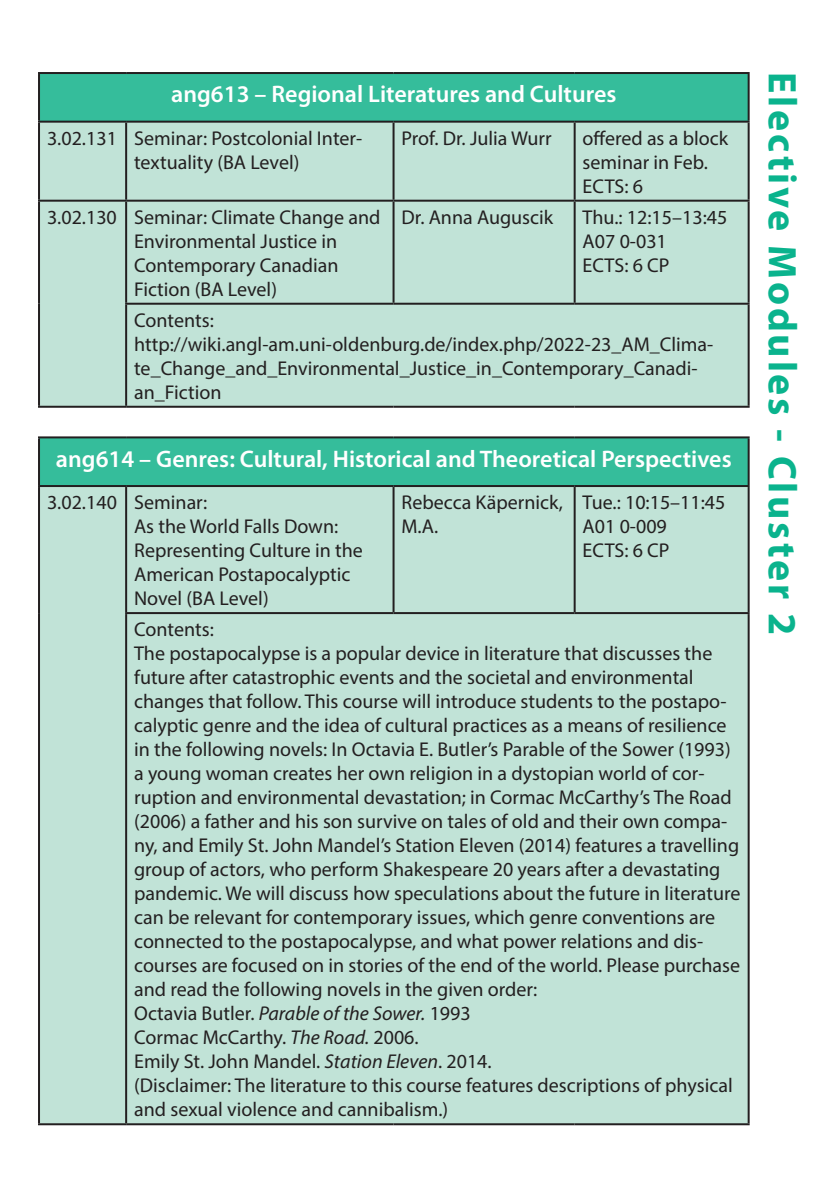
<style>
.page{position:relative;width:840px;height:1191px;background:#fff}
.page>*{position:absolute;margin:0;border:0;box-sizing:border-box;transform-origin:0 0}
.t1{font:700 40px "Myriad Pro";letter-spacing:.07em;color:#0ab38d}
.t2{font:600 24px "Myriad Pro";color:#fff}
.t3{font:20px/24px "Myriad Pro";color:#231f20}
.s1{font-style:italic}
</style>
<div class="page">
<div style="left:39px;top:73px;width:709px;height:49px;background:#35bd9b"></div>
<div style="left:40px;top:123px;width:707px;height:283px;background:#c1e3d7"></div>
<hr style="left:38px;top:72px;width:88px;height:2px;background:#231f20">
<hr style="left:38px;top:74px;width:2px;height:47px;background:#231f20">
<hr style="left:126px;top:72px;width:267px;height:2px;background:#231f20">
<hr style="left:393px;top:72px;width:181px;height:2px;background:#231f20">
<hr style="left:574px;top:72px;width:175px;height:2px;background:#231f20">
<hr style="left:747px;top:74px;width:2px;height:47px;background:#231f20">
<hr style="left:38px;top:121px;width:88px;height:2px;background:#231f20">
<hr style="left:38px;top:123px;width:2px;height:77px;background:#231f20">
<hr style="left:126px;top:121px;width:267px;height:2px;background:#231f20">
<hr style="left:125px;top:123px;width:2px;height:77px;background:#231f20">
<hr style="left:393px;top:121px;width:181px;height:2px;background:#231f20">
<hr style="left:392px;top:123px;width:2px;height:77px;background:#231f20">
<hr style="left:574px;top:121px;width:175px;height:2px;background:#231f20">
<hr style="left:573px;top:123px;width:2px;height:77px;background:#231f20">
<hr style="left:747px;top:123px;width:2px;height:77px;background:#231f20">
<hr style="left:38px;top:200px;width:88px;height:2px;background:#231f20">
<hr style="left:38px;top:202px;width:2px;height:102px;background:#231f20">
<hr style="left:126px;top:200px;width:267px;height:2px;background:#231f20">
<hr style="left:125px;top:202px;width:2px;height:101px;background:#231f20">
<hr style="left:393px;top:200px;width:181px;height:2px;background:#231f20">
<hr style="left:392px;top:202px;width:2px;height:101px;background:#231f20">
<hr style="left:574px;top:200px;width:175px;height:2px;background:#231f20">
<hr style="left:573px;top:202px;width:2px;height:101px;background:#231f20">
<hr style="left:747px;top:202px;width:2px;height:101px;background:#231f20">
<hr style="left:38px;top:304px;width:2px;height:102px;background:#231f20">
<hr style="left:125px;top:303px;width:268px;height:2px;background:#231f20">
<hr style="left:125px;top:305px;width:2px;height:101px;background:#231f20">
<hr style="left:393px;top:303px;width:181px;height:2px;background:#231f20">
<hr style="left:574px;top:303px;width:175px;height:2px;background:#231f20">
<hr style="left:747px;top:305px;width:2px;height:101px;background:#231f20">
<hr style="left:38px;top:406px;width:88px;height:2px;background:#231f20">
<hr style="left:126px;top:406px;width:267px;height:2px;background:#231f20">
<hr style="left:393px;top:406px;width:181px;height:2px;background:#231f20">
<hr style="left:574px;top:406px;width:175px;height:2px;background:#231f20">
<div style="left:39px;top:437px;width:709px;height:49px;background:#35bd9b"></div>
<div style="left:40px;top:487px;width:707px;height:636px;background:#c1e3d7"></div>
<hr style="left:38px;top:436px;width:88px;height:2px;background:#231f20">
<hr style="left:38px;top:438px;width:2px;height:47px;background:#231f20">
<hr style="left:126px;top:436px;width:267px;height:2px;background:#231f20">
<hr style="left:393px;top:436px;width:181px;height:2px;background:#231f20">
<hr style="left:574px;top:436px;width:175px;height:2px;background:#231f20">
<hr style="left:747px;top:438px;width:2px;height:47px;background:#231f20">
<hr style="left:38px;top:485px;width:88px;height:2px;background:#231f20">
<hr style="left:38px;top:487px;width:2px;height:126px;background:#231f20">
<hr style="left:126px;top:485px;width:267px;height:2px;background:#231f20">
<hr style="left:125px;top:487px;width:2px;height:125px;background:#231f20">
<hr style="left:393px;top:485px;width:181px;height:2px;background:#231f20">
<hr style="left:392px;top:487px;width:2px;height:125px;background:#231f20">
<hr style="left:574px;top:485px;width:175px;height:2px;background:#231f20">
<hr style="left:573px;top:487px;width:2px;height:125px;background:#231f20">
<hr style="left:747px;top:487px;width:2px;height:125px;background:#231f20">
<hr style="left:38px;top:613px;width:2px;height:510px;background:#231f20">
<hr style="left:125px;top:612px;width:268px;height:2px;background:#231f20">
<hr style="left:125px;top:614px;width:2px;height:509px;background:#231f20">
<hr style="left:393px;top:612px;width:181px;height:2px;background:#231f20">
<hr style="left:574px;top:612px;width:175px;height:2px;background:#231f20">
<hr style="left:747px;top:614px;width:2px;height:509px;background:#231f20">
<hr style="left:38px;top:1123px;width:88px;height:2px;background:#231f20">
<hr style="left:126px;top:1123px;width:267px;height:2px;background:#231f20">
<hr style="left:393px;top:1123px;width:181px;height:2px;background:#231f20">
<hr style="left:574px;top:1123px;width:175px;height:2px;background:#231f20">
<p class="t2" style="left:171px;top:79px;width:446px">ang613 – Regional Literatures and Cultures</p>
<p class="t3" style="left:134px;top:126px;width:229px;text-indent:-87px">3.02.131 Seminar: Postcolonial Inter&shy;textuality (BA Level)</p>
<p class="t3" style="left:401px;top:126px;width:152px">Prof. Dr. Julia Wurr</p>
<p class="t3" style="left:582px;top:126px;width:147px">offered as a block seminar in Feb.<br>ECTS: 6</p>
<p class="t3" style="left:134px;top:205px;width:248px;text-indent:-87px">3.02.130 Seminar: Climate Change and<br>Environmental Justice in<br>Contemporary Canadian<br>Fiction (BA Level)</p>
<p class="t3" style="left:401px;top:205px;width:153px">Dr. Anna Auguscik</p>
<p class="t3" style="left:582px;top:205px;width:146px">Thu.: 12:15–13:45<br>A07 0-031<br>ECTS: 6 CP</p>
<p class="t3" style="left:134px;top:308px;width:580px">Contents: http://wiki.angl-am.uni-oldenburg.de/index.php/2022-23_AM_Clima&shy;te_Change_and_Environmental_Justice_in_Contemporary_Canadi&shy;an_Fiction</p>
<p class="t2" style="left:56px;top:443px;width:676px">ang614 – Genres: Cultural, Historical and Theoretical Perspectives</p>
<p class="t3" style="left:134px;top:490px;width:230px;text-indent:-87px">3.02.140 Seminar:<br>As the World Falls Down:<br>Representing Culture in the<br>American Postapocalyptic<br>Novel (BA Level)</p>
<p class="t3" style="left:401px;top:490px;width:163px">Rebecca Käpernick,<br>M.A.</p>
<p class="t3" style="left:582px;top:490px;width:144px">Tue.: 10:15–11:45<br>A01 0-009<br>ECTS: 6 CP</p>
<p class="t3" style="left:134px;top:617px;width:607px">Contents:<br>The postapocalypse is a popular device in literature that discusses the future after catastrophic events and the societal and environmental changes that follow. This course will introduce students to the postapo&shy;calyptic genre and the idea of cultural practices as a means of resilience in the following novels: In Octavia E. Butler’s Parable of the Sower (1993) a young woman creates her own religion in a dystopian world of cor&shy;ruption and environmental devastation; in Cormac McCarthy’s The Road (2006) a father and his son survive on tales of old and their own compa&shy;ny, and Emily St. John Mandel’s Station Eleven (2014) features a travelling group of actors, who perform Shakespeare 20 years after a devastating pandemic. We will discuss how speculations about the future in literature can be relevant for contemporary issues, which genre conventions are connected to the postapocalypse, and what power relations and dis&shy;courses are focused on in stories of the end of the world. Please purchase and read the following novels in the given order:<br>Octavia Butler. <span class="s1">Parable of the Sower.</span> 1993<br>Cormac McCarthy. <span class="s1">The Road.</span> 2006.<br>Emily St. John Mandel. <span class="s1">Station Eleven</span>. 2014.<br>(Disclaimer: The literature to this course features descriptions of physical and sexual violence and cannibalism.)</p>
<h1 class="t1" style="left:808px;top:72px;width:564px;rotate:90deg">Elective Modules - Cluster 2</h1>
</div>
